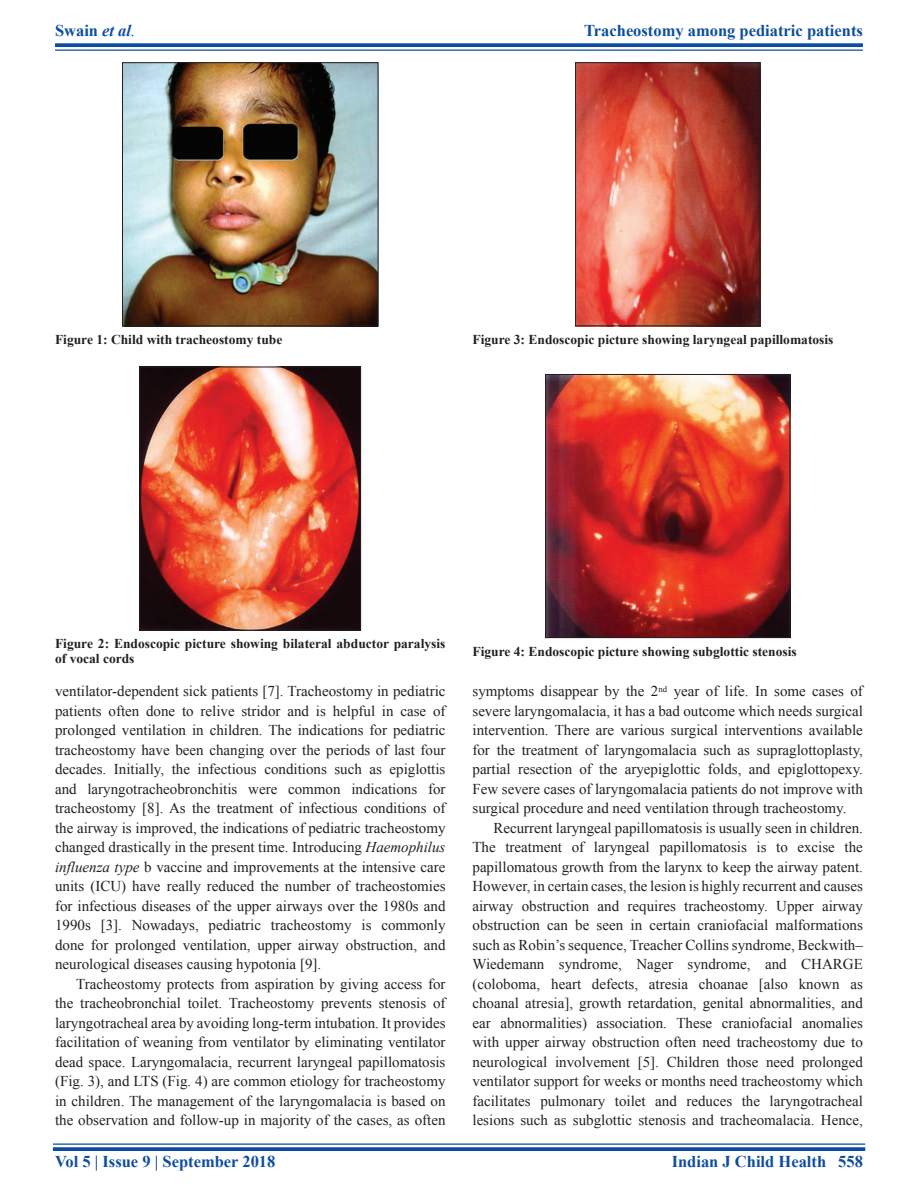
<style>
.page{position:relative;width:918px;height:1188px;background:#fff}
.page>*{position:absolute;margin:0;border:0;box-sizing:border-box;transform-origin:0 0}
.RF{font:700 16.5px "Times New Roman";color:#0d4da1}
.TX{font:15px/19.5px "Times New Roman";color:#231f20;text-align:justify}
.FGC{font:700 13.5px/15px "Times New Roman";color:#231f20}
.s1{font-style:italic}
.s2{font-weight:400;font-style:italic}
</style>
<div class="page">
<hr style="left:53px;top:1143px;width:812px;height:2px;background:#0d4da1">
<svg style="left:53px;top:1147px;width:812px;height:4px;background:#1b57a6"></svg>
<svg style="left:55px;top:43px;width:808px;height:4px;background:#1e59a7"></svg>
<hr style="left:55px;top:50px;width:808px;height:1px;background:#0d4da1">
<img style="left:124px;top:65px;width:252px;height:259px">
<div style="left:122px;top:63px;width:256px;height:263px;border:1px solid #231f20"></div>
<img style="left:547px;top:376px;width:241px;height:260px">
<div style="left:545px;top:374px;width:245px;height:264px;border:1px solid #231f20"></div>
<img style="left:577px;top:65px;width:181px;height:259px">
<div style="left:575px;top:63px;width:185px;height:263px;border:1px solid #231f20"></div>
<img style="left:142px;top:369px;width:217px;height:259px">
<div style="left:140px;top:367px;width:221px;height:263px;border:1px solid #231f20"></div>
<p class="RF" style="left:55px;top:19px;width:82px">Swain <span class="s1">et al</span><span class="s2">.</span></p>
<p class="RF" style="left:584px;top:19px;width:280px">Tracheostomy among pediatric patients</p>
<p class="FGC" style="left:55px;top:332px;width:229px">Figure 1: Child with tracheostomy tube</p>
<p class="FGC" style="left:472px;top:332px;width:363px">Figure 3: Endoscopic picture showing laryngeal papillomatosis</p>
<p class="FGC" style="left:55px;top:636px;width:392px">Figure 2: Endoscopic picture showing bilateral abductor paralysis of vocal cords</p>
<p class="TX" style="left:55px;top:681px;width:392px">ventilator-dependent sick patients [7]. Tracheostomy in pediatric patients often done to relive stridor and is helpful in case of prolonged ventilation in children. The indications for pediatric tracheostomy have been changing over the periods of last four decades. Initially, the infectious conditions such as epiglottis and laryngotracheobronchitis were common indications for tracheostomy [8]. As the treatment of infectious conditions of the airway is improved, the indications of pediatric tracheostomy changed drastically in the present time. Introducing <span class="s1">Haemophilus influenza type</span> b vaccine and improvements at the intensive care units (ICU) have really reduced the number of tracheostomies for infectious diseases of the upper airways over the 1980s and 1990s [3]. Nowadays, pediatric tracheostomy is commonly done for prolonged ventilation, upper airway obstruction, and neurological diseases causing hypotonia [9].</p>
<p class="TX" style="left:55px;top:974px;width:392px;text-indent:21px">Tracheostomy protects from aspiration by giving access for the tracheobronchial toilet. Tracheostomy prevents stenosis of laryngotracheal area by avoiding long-term intubation. It provides facilitation of weaning from ventilator by eliminating ventilator dead space. Laryngomalacia, recurrent laryngeal papillomatosis (Fig. 3), and LTS (Fig. 4) are common etiology for tracheostomy in children. The management of the laryngomalacia is based on the observation and follow-up in majority of the cases, as often</p>
<p class="FGC" style="left:472px;top:644px;width:326px">Figure 4: Endoscopic picture showing subglottic stenosis</p>
<p class="TX" style="left:472px;top:681px;width:392px">symptoms disappear by the 2<sup>nd</sup> year of life. In some cases of severe laryngomalacia, it has a bad outcome which needs surgical intervention. There are various surgical interventions available for the treatment of laryngomalacia such as supraglottoplasty, partial resection of the aryepiglottic folds, and epiglottopexy.<br>Few severe cases of laryngomalacia patients do not improve with surgical procedure and need ventilation through tracheostomy.</p>
<p class="TX" style="left:472px;top:818px;width:392px;text-indent:21px">Recurrent laryngeal papillomatosis is usually seen in children.<br>The treatment of laryngeal papillomatosis is to excise the papillomatous growth from the larynx to keep the airway patent.<br>However, in certain cases, the lesion is highly recurrent and causes airway obstruction and requires tracheostomy. Upper airway obstruction can be seen in certain craniofacial malformations such as Robin’s sequence, Treacher Collins syndrome, Beckwith– Wiedemann syndrome, Nager syndrome, and CHARGE (coloboma, heart defects, atresia choanae [also known as choanal atresia], growth retardation, genital abnormalities, and ear abnormalities) association. These craniofacial anomalies with upper airway obstruction often need tracheostomy due to neurological involvement [5]. Children those need prolonged ventilator support for weeks or months need tracheostomy which facilitates pulmonary toilet and reduces the laryngotracheal lesions such as subglottic stenosis and tracheomalacia. Hence,</p>
<p class="RF" style="left:55px;top:1150px;width:222px">Vol 5 | Issue 9 | September 2018</p>
<p class="RF" style="left:672px;top:1150px;width:193px">Indian J Child Health 558</p>
</div>
